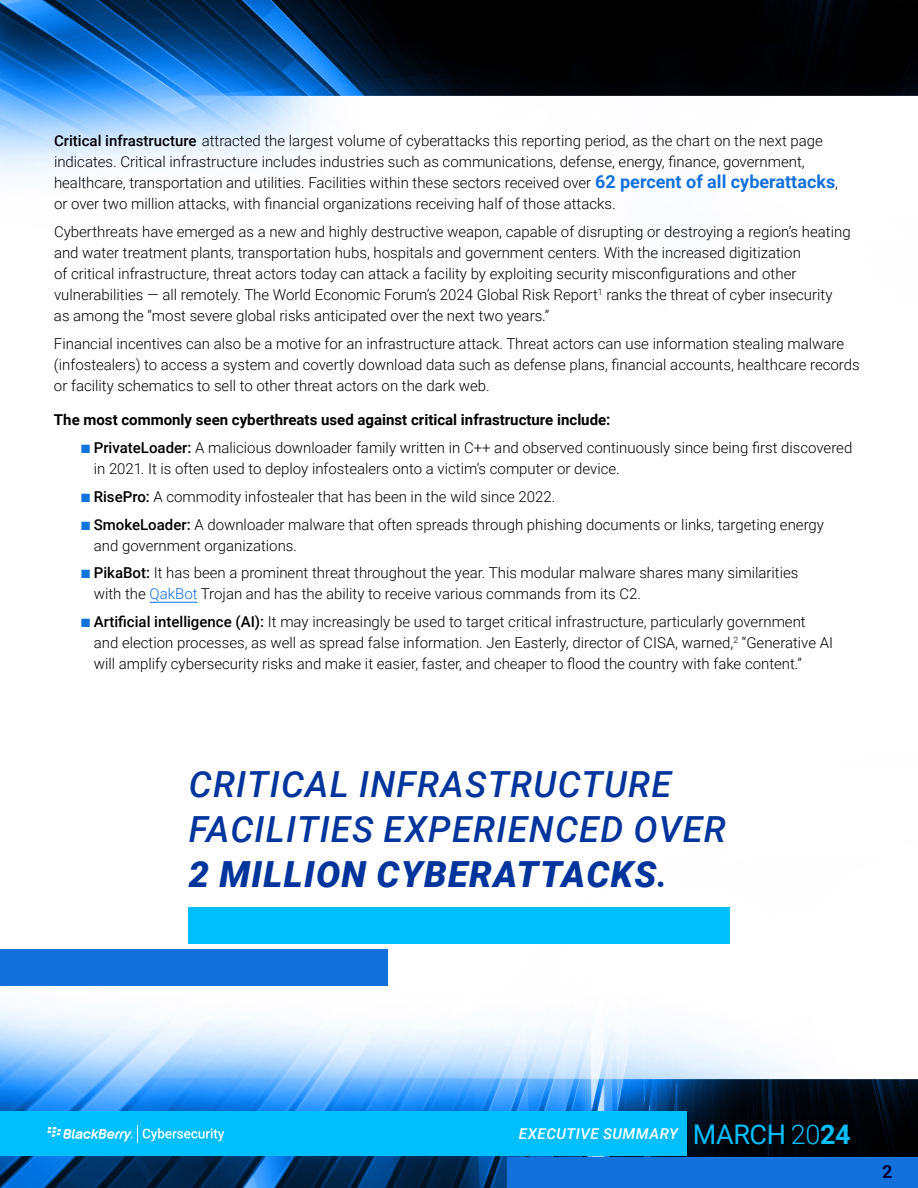
<style>
.page{position:relative;width:918px;height:1188px;background:#fff}
.page>*{position:absolute;margin:0;border:0;box-sizing:border-box;transform-origin:0 0}
.t1{font:italic 500 36px/45px "Roboto";letter-spacing:.035em;color:#01359c}
.t2{font:27px "Roboto";letter-spacing:-.015em;color:#00bfff}
.t3{font:700 18px "Roboto";color:#00033e}
.t4{font:300 15px/21px "Roboto";color:#000}
.t5{font:700 15px "Roboto";color:#000}
.t6{font:italic 500 15px "Roboto";letter-spacing:.035em;color:#fff}
.s1{font-weight:500}
.s2{font-weight:700;font-size:18px;color:#1371dc}
.s3{color:#1371dc}
.s4{font-weight:900}
.s5{font-weight:700}
.s6{font-weight:300}
</style>
<div class="page">
<img style="left:0;top:0;width:918px;height:1188px">
<div style="left:0;top:1111px;width:687px;height:45px;background:#00bfff"></div>
<div style="left:507px;top:1157px;width:411px;height:31px;background:#1371dc"></div>
<svg style="left:47px;top:1125px;width:177px;height:18px"></svg>
<hr style="left:150px;top:602px;width:48px;height:1px;background:#1371dc">
<div style="left:188px;top:907px;width:542px;height:37px;background:#00bfff"></div>
<div style="left:0;top:949px;width:388px;height:37px;background:#1371dc"></div>
<p class="t4" style="left:54px;top:130px;width:786px"><span class="s1">Critical infrastructure</span> attracted the largest volume of cyberattacks this reporting period, as the chart on the next page indicates. Critical infrastructure includes industries such as communications, defense, energy, finance, government, healthcare, transportation and utilities. Facilities within these sectors received over <span class="s2">62 percent of all cyberattacks</span>, or over two million attacks, with financial organizations receiving half of those attacks.</p>
<p class="t4" style="left:54px;top:221px;width:798px">Cyberthreats have emerged as a new and highly destructive weapon, capable of disrupting or destroying a region’s heating and water treatment plants, transportation hubs, hospitals and government centers. With the increased digitization<br>of critical infrastructure, threat actors today can attack a facility by exploiting security misconfigurations and other vulnerabilities — all remotely. The World Economic Forum’s 2024 Global Risk Report<sup>1</sup> ranks the threat of cyber insecurity as among the “most severe global risks anticipated over the next two years.”</p>
<p class="t4" style="left:54px;top:332px;width:807px">Financial incentives can also be a motive for an infrastructure attack. Threat actors can use information stealing malware (infostealers) to access a system and covertly download data such as defense plans, financial accounts, healthcare records or facility schematics to sell to other threat actors on the dark web.</p>
<p class="t5" style="left:54px;top:409px;width:558px">The most commonly seen cyberthreats used against critical infrastructure include:</p>
<p class="t4" style="left:94px;top:437px;width:760px;text-indent:-13px"><span class="s3">■</span> <span class="s1">PrivateLoader:</span> A malicious downloader family written in C++ and observed continuously since being first discovered in 2021. It is often used to deploy infostealers onto a victim’s computer or device.</p>
<p class="t4" style="left:81px;top:485px;width:476px"><span class="s3">■</span> <span class="s1">RisePro:</span> A commodity infostealer that has been in the wild since 2022.</p>
<p class="t4" style="left:94px;top:513px;width:732px;text-indent:-13px"><span class="s3">■</span> <span class="s1">SmokeLoader:</span> A downloader malware that often spreads through phishing documents or links, targeting energy and government organizations.</p>
<p class="t4" style="left:94px;top:562px;width:706px;text-indent:-13px"><span class="s3">■</span> <span class="s1">PikaBot:</span> It has been a prominent threat throughout the year. This modular malware shares many similarities with the <span class="s3">QakBot</span> Trojan and has the ability to receive various commands from its C2.</p>
<p class="t4" style="left:94px;top:611px;width:741px;text-indent:-13px"><span class="s3">■</span> <span class="s1">Artificial intelligence (AI):</span> It may increasingly be used to target critical infrastructure, particularly government and election processes, as well as spread false information. Jen Easterly, director of CISA, warned,<sup>2</sup> “Generative AI will amplify cybersecurity risks and make it easier, faster, and cheaper to flood the country with fake content.”</p>
<h1 class="t1" style="left:189px;top:761px;width:539px">CRITICAL INFRASTRUCTURE<br>FACILITIES EXPERIENCED OVER<br><span class="s4">2 MILLION CYBERATTACKS</span><span class="s5">.</span></h1>
<p class="t6" style="left:519px;top:1124px;width:161px">EXECUTIVE SUMMARY</p>
<h2 class="t2" style="left:693px;top:1115px;width:159px">MARCH <span class="s6">20</span><span class="s5">24</span></h2>
<p class="t3" style="left:882px;top:1159px;width:12px">2</p>
</div>
